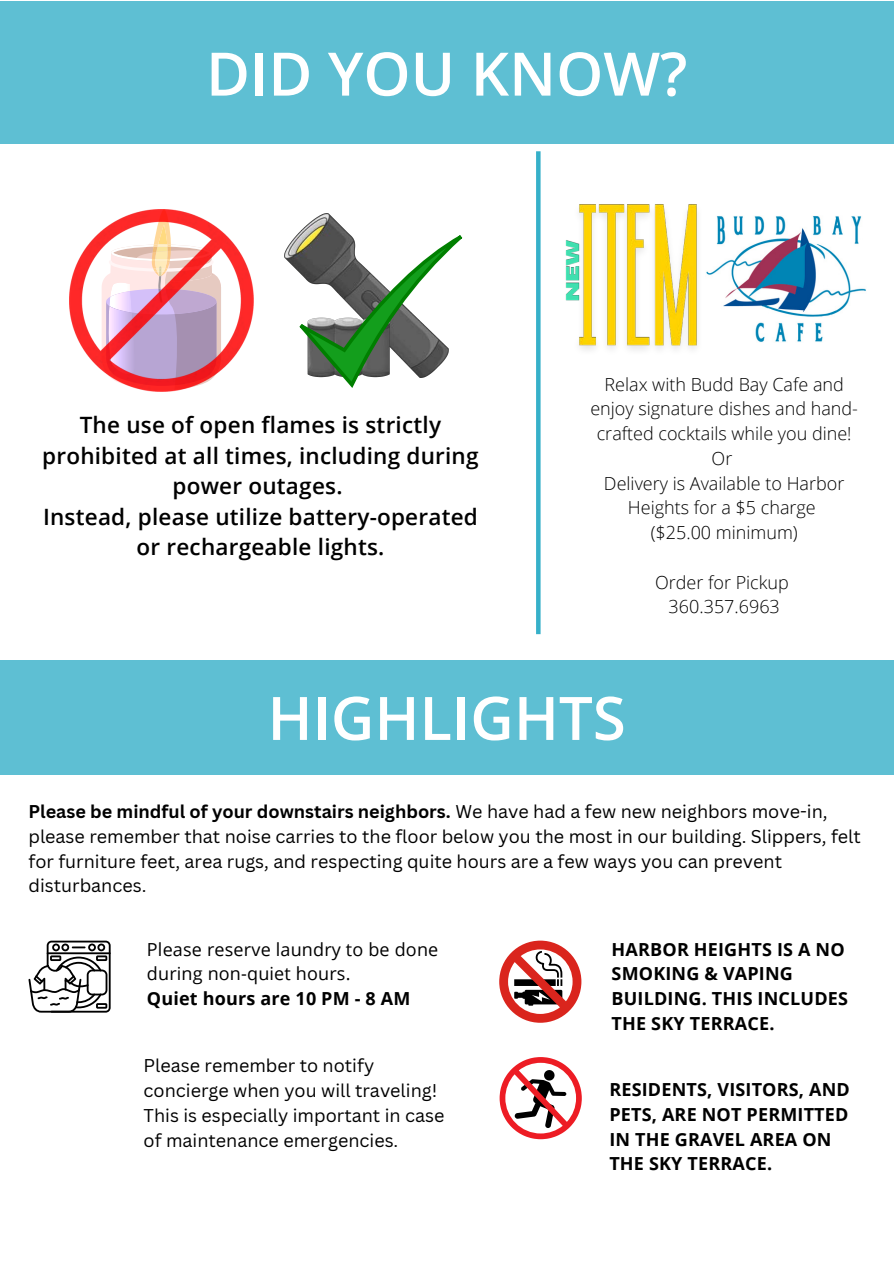
<style>
.page{position:relative;width:894px;height:1264px;background:#fff}
.page>*{position:absolute;margin:0;border:0;box-sizing:border-box;transform-origin:0 0}
.t1{font:600 60px "Open Sans";color:#fff}
.t2{font:600 22.5px/30.3px "Open Sans";letter-spacing:.01em;color:#000;text-align:center}
.t3{font:18px/24.8px "Canva Sans";color:#000}
.t4{font:300 18px/24.8px "Open Sans";color:#000;text-align:center}
.t5{font:700 18px/24.8px "Open Sans";letter-spacing:.01em;color:#000}
.t6{font:18px/24.8px "Open Sans";letter-spacing:.01em;color:#000}
.s1{font-weight:700}
</style>
<div class="page">
<div style="left:0;top:2px;width:893px;height:142px;background:#5ebfd3"></div>
<div style="left:0;top:660px;width:893px;height:114px;background:#5ebfd3"></div>
<svg style="left:499px;top:940px;width:82px;height:82px"></svg>
<svg style="left:499px;top:1057px;width:82px;height:82px"></svg>
<svg style="left:28px;top:940px;width:83px;height:72px"></svg>
<svg style="left:536px;top:151px;width:4px;height:483px;background:#39b1ca"></svg>
<img style="left:70px;top:210px;width:183px;height:182px">
<img style="left:284px;top:213px;width:67px;height:59px">
<svg style="left:299px;top:235px;width:163px;height:153px"></svg>
<img style="left:708px;top:216px;width:158px;height:126px">
<img style="left:579px;top:204px;width:129px;height:146px">
<img style="left:565px;top:237px;width:18px;height:66px">
<p class="t1" style="left:206px;top:31px;width:482px">DID YOU KNOW?</p>
<p class="t2" style="left:42px;top:409px;width:437px">The use of open flames is strictly prohibited at all times, including during power outages.<br>Instead, please utilize battery-operated or rechargeable lights.</p>
<p class="t4" style="left:590px;top:371px;width:269px">Relax with Budd Bay Cafe and enjoy signature dishes and hand&shy;crafted cocktails while you dine!</p>
<p class="t4" style="left:711px;top:445px;width:22px">Or</p>
<p class="t4" style="left:603px;top:470px;width:242px">Delivery is Available to Harbor<br>Heights for a $5 charge</p>
<h3 class="t4" style="left:650px;top:519px;width:148px">($25.00 minimum)</h3>
<p class="t4" style="left:654px;top:569px;width:135px">Order for Pickup</p>
<p class="t4" style="left:668px;top:594px;width:113px">360.357.6963</p>
<p class="t1" style="left:267px;top:675px;width:359px">HIGHLIGHTS</p>
<p class="t3" style="left:28px;top:798px;width:833px"><span class="s1">Please be mindful of your downstairs neighbors.</span> We have had a few new neighbors move-in, please remember that noise carries to the floor below you the most in our building. Slippers, felt for furniture feet, area rugs, and respecting quite hours are a few ways you can prevent disturbances.</p>
<h2 class="t6" style="left:147px;top:936px;width:293px">Please reserve laundry to be done during non-quiet hours.</h2>
<p class="t5" style="left:147px;top:985px;width:265px">Quiet hours are 10 PM - 8 AM</p>
<p class="t3" style="left:143px;top:1052px;width:302px">Please remember to notify concierge when you will traveling!<br>This is especially important in case of maintenance emergencies.</p>
<p class="t5" style="left:611px;top:936px;width:238px">HARBOR HEIGHTS IS A NO<br>SMOKING &amp; VAPING<br>BUILDING. THIS INCLUDES<br>THE SKY TERRACE.</p>
<p class="t5" style="left:609px;top:1076px;width:242px">RESIDENTS, VISITORS, AND<br>PETS, ARE NOT PERMITTED<br>IN THE GRAVEL AREA ON<br>THE SKY TERRACE.</p>
</div>
